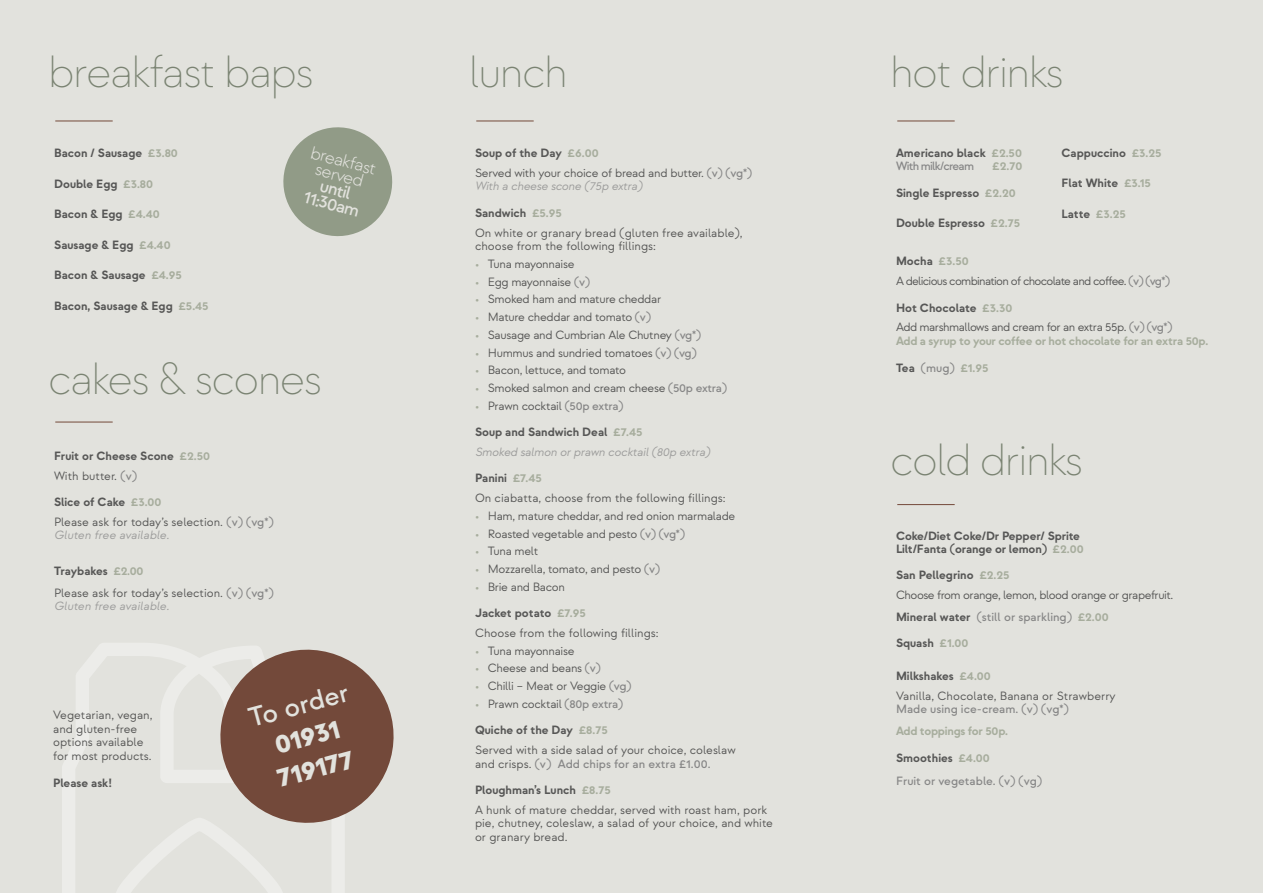
<style>
.page{position:relative;width:1263px;height:893px;background:#fff}
.page>*{position:absolute;margin:0;border:0;box-sizing:border-box;transform-origin:0 0}
.t1{font:200 45px "Strawford";letter-spacing:-.05em;color:#7a8372}
.t2{font:900 27.3px/32.7px "Strawford";color:#e2e2dd}
.t3{font:500 27.3px "Strawford";color:#e2e2dd}
.t4{font:300 18px/15px "Strawford";color:#e2e2dd;text-align:center}
.t5{font:500 18px/15px "Strawford";color:#e2e2dd;text-align:center}
.t6{font:12px/20px "Strawford";letter-spacing:-.025em;color:#575756}
.t7{font:12px/13.5px "Strawford";color:#575756}
.t8{font:700 12px/26.2px "Strawford";color:#575756}
.t9{font:italic 12px/26.2px "Strawford";letter-spacing:-.02em;color:#9d9d9c}
.t10{font:500 12px/22px "Strawford";color:#878787}
.t11{font:700 12px "Strawford";letter-spacing:-.02em;color:#a7ad9d}
.t12{font:12px/20px "Strawford";letter-spacing:-.06em;color:#575756}
.t13{font:italic 12px "Strawford";color:#9d9d9c}
.s1{color:#a7ad9d}
.s2{font-weight:400}
.s3{font-weight:500;color:#878787}
.s4{font-weight:700}
.s5{font-weight:700;color:#a7ad9d}
.s6{font-weight:700;font-style:normal;color:#575756}
.s7{font-weight:700;font-style:normal;color:#a7ad9d}
.s8{font-weight:700;color:#575756}
</style>
<div class="page">
<div style="left:421px;top:0;width:421px;height:893px;background:#e2e2dd"></div>
<div style="left:0;top:0;width:421px;height:893px;background:#e2e2dd"></div>
<svg style="left:62px;top:643px;width:282px;height:250px"></svg>
<div style="left:842px;top:0;width:421px;height:893px;background:#e2e2dd"></div>
<hr style="left:55px;top:121px;width:58px;height:1px;background:#73493a">
<hr style="left:476px;top:121px;width:58px;height:1px;background:#73493a">
<hr style="left:897px;top:121px;width:58px;height:1px;background:#73493a">
<hr style="left:897px;top:504px;width:58px;height:1px;background:#73493a">
<hr style="left:55px;top:422px;width:58px;height:1px;background:#73493a">
<svg style="left:208px;top:643px;width:186px;height:192px"></svg>
<svg style="left:283px;top:127px;width:110px;height:110px"></svg>
<h1 class="t1" style="left:48px;top:44px;width:268px">breakfast baps</h1>
<h1 class="t1" style="left:469px;top:44px;width:101px">lunch</h1>
<h1 class="t1" style="left:890px;top:44px;width:176px">hot drinks</h1>
<p class="t8" style="left:54px;top:140px;width:125px">Bacon / Sausage <span class="s1">£3.80</span></p>
<p class="t8" style="left:54px;top:170px;width:100px">Double Egg <span class="s1">£3.80</span></p>
<p class="t8" style="left:54px;top:201px;width:107px">Bacon &amp; Egg <span class="s1">£4.40</span></p>
<p class="t8" style="left:54px;top:231px;width:118px">Sausage &amp; Egg <span class="s1">£4.40</span></p>
<p class="t8" style="left:54px;top:262px;width:129px">Bacon &amp; Sausage <span class="s1">£4.95</span></p>
<p class="t8" style="left:54px;top:292px;width:156px">Bacon, Sausage &amp; Egg <span class="s1">£5.45</span></p>
<h3 class="t4" style="left:313px;top:145px;width:69px;rotate:15deg">breakfast served</h3>
<h3 class="t5" style="left:310px;top:175px;width:59px;rotate:15deg">until<br>11:30am</h3>
<h1 class="t1" style="left:48px;top:351px;width:276px">cakes &amp; scones</h1>
<p class="t8" style="left:54px;top:446px;width:158px;line-height:20px">Fruit or Cheese Scone <span class="s1">£2.50<br></span><span class="s2">With butter.</span> <span class="s3">(v)</span></p>
<p class="t7" style="left:54px;top:492px;width:221px;line-height:20px"><span class="s4">Slice of Cake</span> <span class="s5">£3.00<br></span>Please ask for today’s selection. <span class="s3">(v) (vg*)</span></p>
<p class="t13" style="left:54px;top:528px;width:117px">Gluten free available.</p>
<p class="t7" style="left:54px;top:560px;width:221px;line-height:22px"><span class="s4">Traybakes</span> <span class="s5">£2.00<br></span>Please ask for today’s selection. <span class="s3">(v) (vg*)</span></p>
<p class="t13" style="left:54px;top:599px;width:117px">Gluten free available.</p>
<p class="t7" style="left:53px;top:708px;width:101px">Vegetarian, vegan, and gluten-free options available for most products.</p>
<p class="t8" style="left:53px;top:769px;width:60px">Please ask!</p>
<h2 class="t3" style="left:245px;top:702px;width:104px;rotate:-15deg">To order</h2>
<h2 class="t2" style="left:265px;top:731px;width:80px;rotate:-15deg">01931<br>719177</h2>
<p class="t6" style="left:475px;top:143px;width:279px"><span class="s4">Soup of the Day</span> <span class="s5">£6.00<br></span>Served with your choice of bread and butter. <span class="s3">(v) (vg*)</span></p>
<p class="t9" style="left:475px;top:173px;width:169px">With a cheese scone (75p extra)<br><span class="s6">Sandwich</span> <span class="s7">£5.95</span></p>
<p class="t7" style="left:475px;top:226px;width:269px">On white or granary bread (gluten free available), choose from the following fillings:</p>
<p class="t6" style="left:475px;top:254px;width:101px"><span class="s5">•</span> Tuna mayonnaise</p>
<p class="t6" style="left:475px;top:272px;width:117px"><span class="s5">•</span> Egg mayonnaise <span class="s3">(v)</span></p>
<p class="t6" style="left:475px;top:289px;width:188px"><span class="s5">•</span> Smoked ham and mature cheddar</p>
<p class="t6" style="left:475px;top:307px;width:177px"><span class="s5">•</span> Mature cheddar and tomato <span class="s3">(v)</span></p>
<p class="t6" style="left:475px;top:325px;width:227px"><span class="s5">•</span> Sausage and Cumbrian Ale Chutney <span class="s3">(vg*)</span></p>
<p class="t6" style="left:475px;top:343px;width:223px"><span class="s5">•</span> Hummus and sundried tomatoes <span class="s3">(v) (vg)</span></p>
<p class="t6" style="left:475px;top:360px;width:153px"><span class="s5">•</span> Bacon, lettuce, and tomato</p>
<p class="t6" style="left:475px;top:378px;width:254px"><span class="s5">•</span> Smoked salmon and cream cheese <span class="s3">(50p extra)</span></p>
<p class="t8" style="left:475px;top:393px;width:169px"><span class="s1">•</span> <span class="s2">Prawn cocktail</span> <span class="s3">(50p extra)<br></span>Soup and Sandwich Deal <span class="s1">£7.45</span></p>
<p class="t9" style="left:475px;top:439px;width:237px">Smoked salmon or prawn cocktail (80p extra)<br><span class="s6">Panini</span> <span class="s7">£7.45</span></p>
<p class="t7" style="left:475px;top:491px;width:252px">On ciabatta, choose from the following fillings:</p>
<p class="t6" style="left:475px;top:506px;width:262px"><span class="s5">•</span> Ham, mature cheddar, and red onion marmalade</p>
<p class="t6" style="left:475px;top:524px;width:211px"><span class="s5">•</span> Roasted vegetable and pesto <span class="s3">(v) (vg*)</span></p>
<p class="t6" style="left:475px;top:541px;width:65px"><span class="s5">•</span> Tuna melt</p>
<p class="t6" style="left:475px;top:559px;width:187px"><span class="s5">•</span> Mozzarella, tomato, and pesto <span class="s3">(v)</span></p>
<p class="t6" style="left:475px;top:574px;width:112px;line-height:26.2px"><span class="s5">•</span> Brie and Bacon<br><span class="s4">Jacket potato</span> <span class="s5">£7.95</span></p>
<p class="t7" style="left:475px;top:626px;width:185px">Choose from the following fillings:</p>
<p class="t6" style="left:475px;top:641px;width:101px"><span class="s5">•</span> Tuna mayonnaise</p>
<p class="t6" style="left:475px;top:659px;width:127px"><span class="s5">•</span> Cheese and beans <span class="s3">(v)</span></p>
<p class="t6" style="left:475px;top:676px;width:158px"><span class="s5">•</span> Chilli – Meat or Veggie <span class="s3">(vg)</span></p>
<p class="t8" style="left:475px;top:691px;width:150px"><span class="s1">•</span> <span class="s2">Prawn cocktail</span> <span class="s3">(80p extra)<br></span>Quiche of the Day <span class="s1">£8.75</span></p>
<p class="t7" style="left:475px;top:743px;width:262px">Served with a side salad of your choice, coleslaw and crisps. <span class="s3">(v) Add chips for an extra £1.00.</span></p>
<p class="t7" style="left:475px;top:780px;width:294px;line-height:19.8px"><span class="s4">Ploughman’s Lunch</span> <span class="s5">£8.75<br></span>A hunk of mature cheddar, served with roast ham, pork</p>
<p class="t7" style="left:475px;top:817px;width:300px">pie, chutney, coleslaw, a salad of your choice, and white or granary bread.</p>
<p class="t8" style="left:1061px;top:140px;width:102px">Cappuccino <span class="s1">£3.25</span></p>
<p class="t8" style="left:1061px;top:170px;width:91px">Flat White <span class="s1">£3.15</span></p>
<p class="t8" style="left:1061px;top:201px;width:66px">Latte <span class="s1">£3.25</span></p>
<p class="t12" style="left:896px;top:252px;width:275px"><span class="s4">Mocha</span> <span class="s5">£3.50<br></span>A delicious combination of chocolate and coffee. <span class="s3">(v) (vg*)</span></p>
<p class="t6" style="left:896px;top:298px;width:278px"><span class="s4">Hot Chocolate</span> <span class="s5">£3.30<br></span>Add marshmallows and cream for an extra 55p. <span class="s3">(v) (vg*)</span></p>
<p class="t11" style="left:896px;top:333px;width:314px">Add a syrup to your coffee or hot chocolate for an extra 50p.</p>
<p class="t10" style="left:896px;top:357px;width:94px"><span class="s8">Tea</span> (mug) <span class="s5">£1.95</span></p>
<p class="t8" style="left:896px;top:146px;width:127px;line-height:13.5px">Americano black <span class="s1">£2.50<br></span><span class="s3">With milk/cream</span></p>
<p class="t8" style="left:896px;top:153px;width:128px;text-indent:97px"><span class="s1">£2.70<br></span>Single Espresso <span class="s1">£2.20</span></p>
<p class="t8" style="left:896px;top:210px;width:126px">Double Espresso <span class="s1">£2.75</span></p>
<h1 class="t1" style="left:890px;top:432px;width:195px">cold drinks</h1>
<p class="t8" style="left:896px;top:529px;width:189px;line-height:13.5px">Coke/Diet Coke/Dr Pepper/ Sprite<br>Lilt/Fanta (orange or lemon) <span class="s1">£2.00</span></p>
<p class="t6" style="left:896px;top:566px;width:279px"><span class="s4">San Pellegrino</span> <span class="s5">£2.25<br></span>Choose from orange, lemon, blood orange or grapefruit.</p>
<p class="t8" style="left:896px;top:604px;width:214px">Mineral water <span class="s3">(still or sparkling)</span> <span class="s1">£2.00<br></span>Squash <span class="s1">£1.00</span></p>
<p class="t7" style="left:896px;top:666px;width:221px;line-height:20px"><span class="s4">Milkshakes</span> <span class="s5">£4.00<br></span>Vanilla, Chocolate, Banana or Strawberry</p>
<p class="t10" style="left:896px;top:698px;width:174px">Made using ice-cream. (v) (vg*)</p>
<p class="t11" style="left:896px;top:724px;width:114px">Add toppings for 50p.</p>
<p class="t10" style="left:896px;top:748px;width:148px"><span class="s8">Smoothies</span> <span class="s5">£4.00<br></span>Fruit or vegetable. (v) (vg)</p>
</div>
